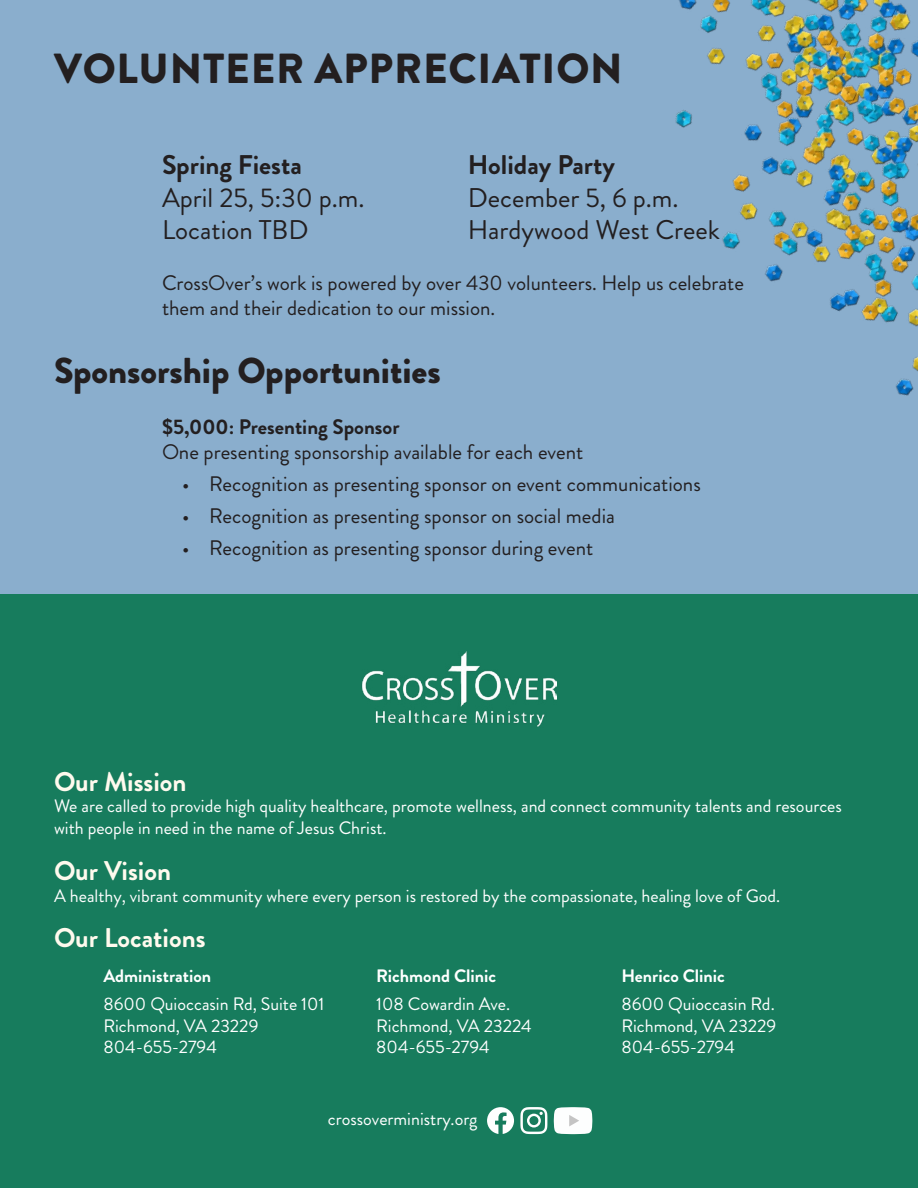
<style>
.page{position:relative;width:918px;height:1188px;background:#fff}
.page>*{position:absolute;margin:0;border:0;box-sizing:border-box;transform-origin:0 0}
.t1{font:900 42px "Brandon Grotesque";letter-spacing:.02em;color:#231f20}
.t2{font:900 36px "Brandon Grotesque";color:#231f20}
.t3{font:27px/32.4px "Brandon Grotesque";color:#231f20}
.t4{font:700 27px "Brandon Grotesque";color:#fffaee}
.t5{font:700 27px "Brandon Grotesque";color:#231f20}
.t6{font:21px/25.2px "Brandon Grotesque";color:#231f20}
.t7{font:700 21px "Brandon Grotesque";color:#231f20}
.t8{font:18px/21.6px "Brandon Grotesque";color:#fff}
.t9{font:700 18px "Brandon Grotesque";color:#fff}
</style>
<div class="page">
<div style="left:0;top:0;width:918px;height:640px;background:#8aaecd"></div>
<div style="left:0;top:594px;width:918px;height:594px;background:#177c5d"></div>
<img style="left:362px;top:651px;width:195px;height:76px">
<img style="left:675px;top:0;width:243px;height:396px">
<svg style="left:487px;top:1107px;width:27px;height:27px"></svg>
<svg style="left:520px;top:1107px;width:27px;height:27px"></svg>
<svg style="left:554px;top:1107px;width:38px;height:27px"></svg>
<div style="left:656px;top:257px;width:66px;height:60px;background:#8aaecd"></div>
<h1 class="t1" style="left:54px;top:39px;width:570px">VOLUNTEER APPRECIATION</h1>
<h3 class="t5" style="left:162px;top:146px;width:141px">Spring Fiesta</h3>
<h3 class="t3" style="left:162px;top:182px;width:204px">April 25, 5:30 p.m.<br>Location TBD</h3>
<h3 class="t5" style="left:468px;top:146px;width:149px">Holiday Party</h3>
<h3 class="t3" style="left:468px;top:182px;width:254px">December 5, 6 p.m.<br>Hardywood West Creek</h3>
<p class="t6" style="left:162px;top:271px;width:584px">CrossOver’s work is powered by over 430 volunteers. Help us celebrate them and their dedication to our mission.</p>
<h2 class="t2" style="left:54px;top:345px;width:388px">Sponsorship Opportunities</h2>
<p class="t7" style="left:162px;top:412px;width:239px">$5,000: Presenting Sponsor</p>
<p class="t6" style="left:162px;top:439px;width:423px">One presenting sponsorship available for each event</p>
<p class="t6" style="left:182px;top:471px;width:520px">• Recognition as presenting sponsor on event communications</p>
<p class="t6" style="left:182px;top:503px;width:434px">• Recognition as presenting sponsor on social media</p>
<p class="t6" style="left:182px;top:535px;width:413px">• Recognition as presenting sponsor during event</p>
<h3 class="t4" style="left:54px;top:763px;width:134px">Our Mission</h3>
<p class="t8" style="left:54px;top:796px;width:789px">We are called to provide high quality healthcare, promote wellness, and connect community talents and resources with people in need in the name of Jesus Christ.</p>
<h3 class="t4" style="left:54px;top:852px;width:119px">Our Vision</h3>
<p class="t8" style="left:54px;top:885px;width:728px">A healthy, vibrant community where every person is restored by the compassionate, healing love of God.</p>
<h3 class="t4" style="left:54px;top:919px;width:153px">Our Locations</h3>
<p class="t9" style="left:104px;top:963px;width:109px">Administration</p>
<p class="t8" style="left:104px;top:993px;width:222px">8600 Quioccasin Rd, Suite 101<br>Richmond, VA 23229<br>804-655-2794</p>
<p class="t9" style="left:376px;top:963px;width:121px">Richmond Clinic</p>
<p class="t8" style="left:376px;top:993px;width:157px">108 Cowardin Ave.<br>Richmond, VA 23224<br>804-655-2794</p>
<p class="t9" style="left:621px;top:963px;width:105px">Henrico Clinic</p>
<p class="t8" style="left:621px;top:993px;width:156px;text-align:justify">8600 Quioccasin Rd.<br>Richmond, VA 23229<br>804-655-2794</p>
<p class="t8" style="left:328px;top:1108px;width:151px">crossoverministry.org</p>
</div>
